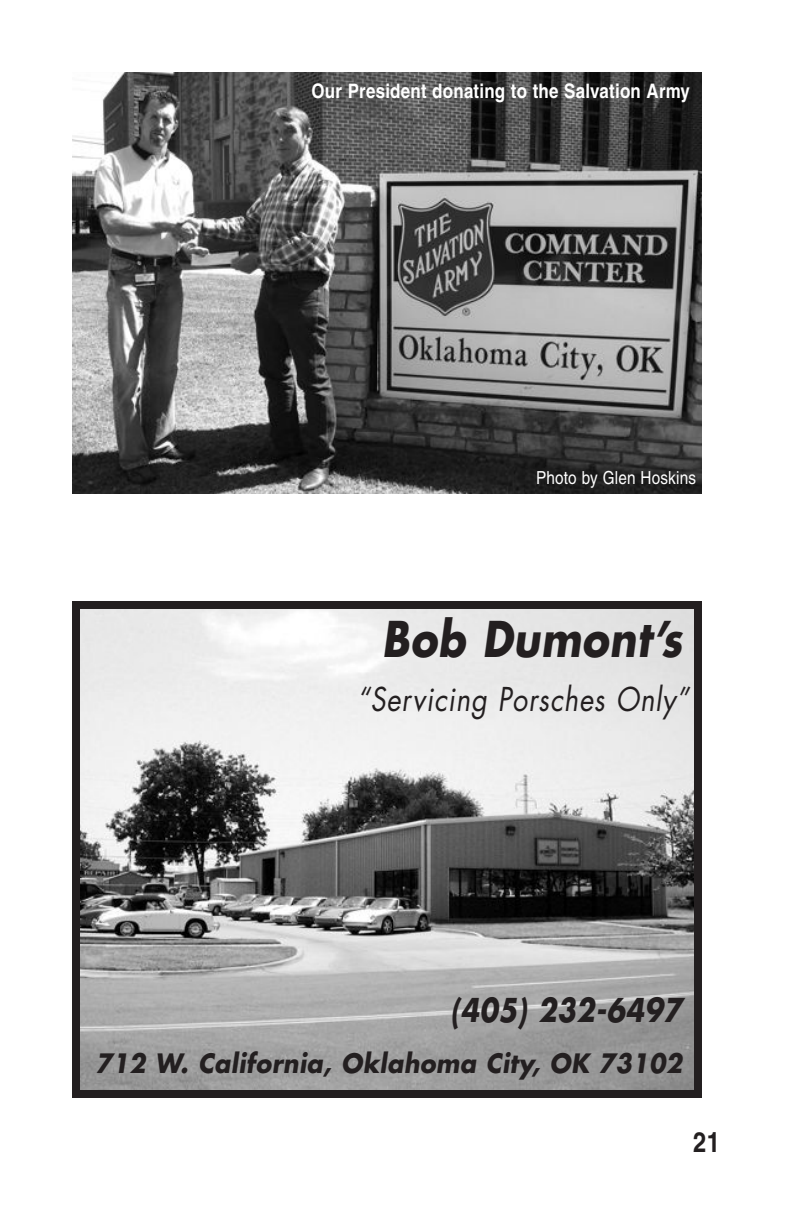
<style>
.page{position:relative;width:792px;height:1224px;background:#fff}
.page>*{position:absolute;margin:0;border:0;box-sizing:border-box;transform-origin:0 0}
.t1{font:italic 700 48px "Futura";letter-spacing:.015em;color:#231f20;scale:.85 1}
.t2{font:italic 32px "Futura";letter-spacing:.03em;color:#231f20;scale:.85 1}
.t3{font:italic 700 32px "Futura";letter-spacing:.015em;color:#231f20;scale:.85 1}
.t4{font:700 28px "Helvetica";color:#231f20;scale:.85 1}
.t5{font:italic 700 26px "Futura";letter-spacing:.015em;color:#231f20;scale:.92 1}
.t6{font:700 20px "Helvetica";letter-spacing:.01em;color:#fff;scale:.85 1}
.t7{font:18px "Helvetica";letter-spacing:.01em;color:#fff;scale:.85 1}
</style>
<div class="page">
<img style="left:81px;top:610px;width:612px;height:479px">
<div style="left:72px;top:601px;width:630px;height:497px;border:8px solid #231f20"></div>
<img style="left:72px;top:72px;width:630px;height:422px">
<p class="t6" style="left:312px;top:79px;width:447px">Our President donating to the Salvation Army</p>
<p class="t7" style="left:536px;top:468px;width:190px">Photo by Glen Hoskins</p>
<h1 class="t1" style="left:382px;top:607px;width:355px">Bob Dumont’s</h1>
<h2 class="t2" style="left:357px;top:679px;width:392px">“Servicing Porsches Only”</h2>
<h2 class="t3" style="left:450px;top:989px;width:274px">(405) 232-6497</h2>
<h3 class="t5" style="left:96px;top:1046px;width:639px">712 W. California, Oklahoma City, OK 73102</h3>
<h3 class="t4" style="left:693px;top:1125px;width:33px">21</h3>
</div>
